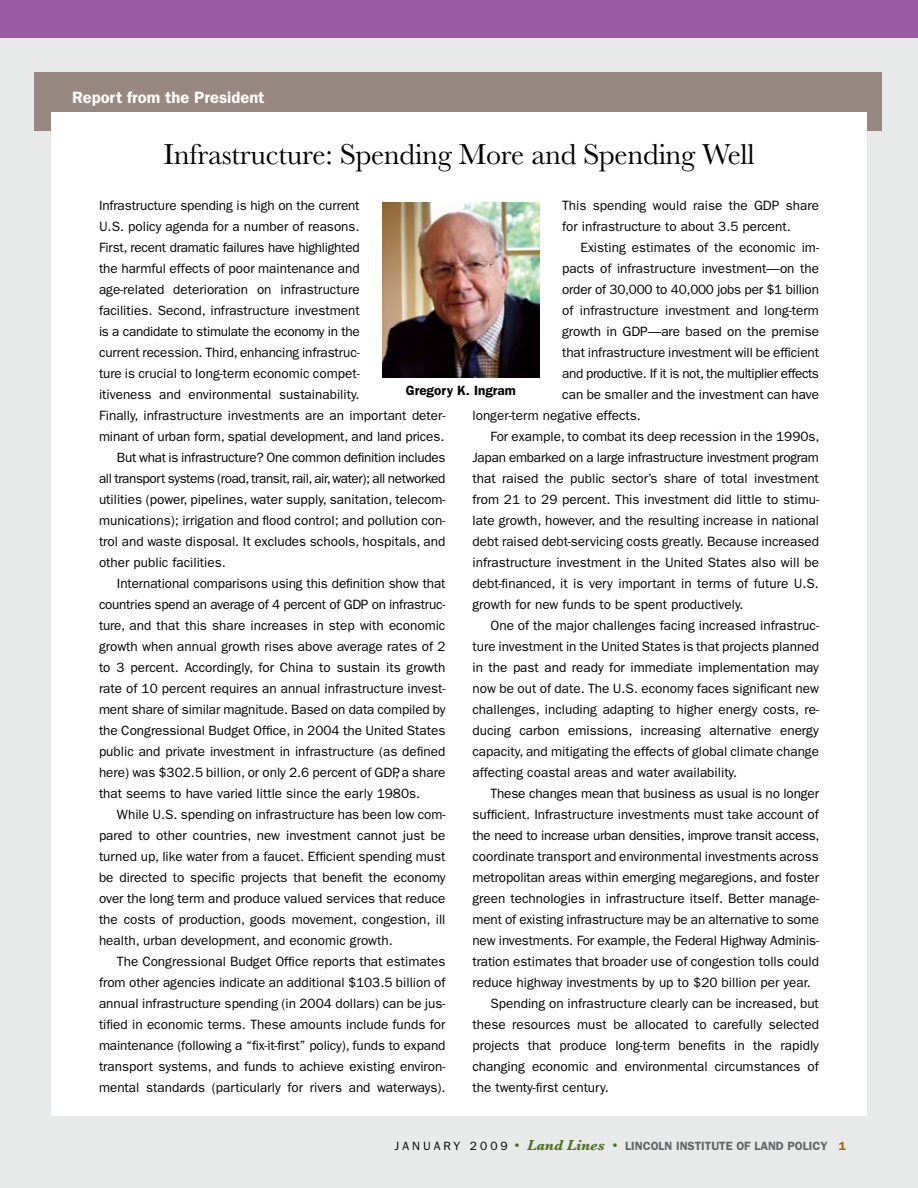
<style>
.page{position:relative;width:918px;height:1188px;background:#e8e9e9}
.page>*{position:absolute;margin:0;border:0;box-sizing:border-box;transform-origin:0 0}
.t1{font:30px "Baskerville";letter-spacing:-.01em;color:#000}
.t2{font:600 16.5px "ITC Franklin Gothic Std";color:#fff}
.t3{font:13.5px/21px "ITC Franklin Gothic Std";color:#000}
.t4{font:13.5px "ITC Franklin Gothic Std";letter-spacing:-.02em;color:#000}
.t5{font:13.5px "ITC Franklin Gothic Std";letter-spacing:-.03em;color:#000}
.t6{font:600 13.5px "ITC Franklin Gothic Std";color:#000}
.t7{font:600 12px "ITC Franklin Gothic Std";color:#636466}
.t8{font:12px "ITC Franklin Gothic Std";letter-spacing:.25em;color:#000}
.s1{font-weight:400;color:#000}
.s2{font-family:"Baskerville";font-weight:400;font-size:15px;color:#4c721d}
.s3{font-family:"Baskerville";font-weight:700;font-style:italic;font-size:15px;color:#4c721d}
</style>
<div class="page">
<div style="left:0;top:0;width:918px;height:38px;background:#9a5ba4"></div>
<div style="left:35px;top:72px;width:847px;height:59px;background:#978981"></div>
<div style="left:51px;top:112px;width:816px;height:1003px;background:#fff"></div>
<img style="left:382px;top:202px;width:158px;height:175px">
<p class="t2" style="left:72px;top:88px;width:194px">REPORT FROM THE PRESIDENT</p>
<h1 class="t1" style="left:164px;top:137px;width:593px">Infrastructure: Spending More and Spending Well</h1>
<p class="t3" style="left:99px;top:195px;width:262px">Infrastructure spending is high on the current</p>
<p class="t3" style="left:99px;top:216px;width:262px">U .S. policy agenda for a number of reasons.</p>
<p class="t4" style="left:99px;top:240px;width:262px">First, recent dramatic failures have highlighted</p>
<p class="t3" style="left:99px;top:258px;width:262px">the harmful effects of poor maintenance and</p>
<p class="t3" style="left:99px;top:279px;width:262px">age-related deterioration on infrastructure</p>
<p class="t3" style="left:99px;top:300px;width:262px">facilities. Second, infrastructure investment</p>
<p class="t4" style="left:99px;top:324px;width:262px">is a candidate to stimulate the economy in the</p>
<p class="t3" style="left:99px;top:342px;width:262px">current recession. Third, enhancing infrastruc-</p>
<p class="t3" style="left:99px;top:363px;width:262px">ture is crucial to long-term economic compet-</p>
<p class="t3" style="left:99px;top:384px;width:262px">itiveness and environmental sustainability.</p>
<p class="t3" style="left:99px;top:405px;width:348px">Finally, infrastructure investments are an important deter-</p>
<p class="t3" style="left:99px;top:426px;width:347px">minant of urban form, spatial development, and land prices.</p>
<p class="t4" style="left:117px;top:450px;width:330px">But what is infrastructure? One common definition includes</p>
<p class="t5" style="left:99px;top:471px;width:348px">all transport systems (road, transit, rail, air, water); all networked</p>
<p class="t3" style="left:99px;top:489px;width:348px">utilities (power, pipelines, water supply, sanitation, telecom-</p>
<p class="t3" style="left:99px;top:510px;width:348px">munications); irrigation and flood control; and pollution con-</p>
<p class="t3" style="left:99px;top:531px;width:348px">trol and waste disposal. It excludes schools, hospitals, and</p>
<p class="t3" style="left:99px;top:552px;width:128px">other public facilities.</p>
<p class="t3" style="left:117px;top:573px;width:330px">International comparisons using this definition show that</p>
<p class="t4" style="left:99px;top:597px;width:348px">countries spend an average of 4 percent of GDP on infrastruc-</p>
<p class="t3" style="left:99px;top:615px;width:348px">ture, and that this share increases in step with economic</p>
<p class="t3" style="left:99px;top:636px;width:348px">growth when annual growth rises above average rates of 2</p>
<p class="t3" style="left:99px;top:657px;width:348px">to 3 percent. Accordingly, for China to sustain its growth</p>
<p class="t3" style="left:99px;top:678px;width:348px">rate of 10 percent requires an annual infrastructure invest-</p>
<p class="t3" style="left:99px;top:699px;width:348px">ment share of similar magnitude. Based on data compiled by</p>
<p class="t3" style="left:99px;top:720px;width:348px">the Congressional Budget Office, in 2004 the U nited States</p>
<p class="t3" style="left:99px;top:741px;width:348px">public and private investment in infrastructure (as defined</p>
<p class="t3" style="left:99px;top:762px;width:348px">here) was $302.5 billion, or only 2.6 percent of GDP, a share</p>
<p class="t3" style="left:99px;top:783px;width:323px">that seems to have varied little since the early 1980s.</p>
<p class="t3" style="left:117px;top:804px;width:330px">While U .S. spending on infrastructure has been low com-</p>
<p class="t3" style="left:99px;top:825px;width:348px">pared to other countries, new investment cannot just be</p>
<p class="t3" style="left:99px;top:846px;width:348px">turned up, like water from a faucet. Efficient spending must</p>
<p class="t3" style="left:99px;top:867px;width:348px">be directed to specific projects that benefit the economy</p>
<p class="t3" style="left:99px;top:888px;width:348px">over the long term and produce valued services that reduce</p>
<p class="t3" style="left:99px;top:909px;width:348px">the costs of production, goods movement, congestion, ill</p>
<p class="t3" style="left:99px;top:930px;width:295px">health, urban development, and economic growth.</p>
<p class="t3" style="left:117px;top:951px;width:330px">The Congressional Budget Office reports that estimates</p>
<p class="t3" style="left:99px;top:972px;width:348px">from other agencies indicate an additional $103.5 billion of</p>
<p class="t3" style="left:99px;top:993px;width:348px">annual infrastructure spending (in 2004 dollars) can be jus-</p>
<p class="t3" style="left:99px;top:1014px;width:348px">tified in economic terms. These amounts include funds for</p>
<p class="t3" style="left:99px;top:1035px;width:348px">maintenance (following a “fix-it-first” policy), funds to expand</p>
<p class="t3" style="left:99px;top:1056px;width:348px">transport systems, and funds to achieve existing environ-</p>
<p class="t3" style="left:99px;top:1077px;width:348px">mental standards (particularly for rivers and waterways).</p>
<p class="t3" style="left:562px;top:195px;width:258px">This spending would raise the GDP share for infrastructure to about 3.5 percent.</p>
<p class="t3" style="left:580px;top:237px;width:240px">Existing estimates of the economic im-</p>
<p class="t3" style="left:562px;top:258px;width:258px">pacts of infrastructure investment—on the</p>
<p class="t4" style="left:562px;top:282px;width:258px">order of 30,000 to 40,000 jobs per $1 billion</p>
<p class="t3" style="left:562px;top:300px;width:258px">of infrastructure investment and long-term</p>
<p class="t3" style="left:562px;top:321px;width:258px">growth in GDP—are based on the premise</p>
<p class="t3" style="left:562px;top:342px;width:258px">that infrastructure investment will be efficient</p>
<p class="t5" style="left:562px;top:366px;width:258px">and productive. If it is not, the multiplier effects</p>
<p class="t3" style="left:562px;top:384px;width:258px">can be smaller and the investment can have</p>
<p class="t3" style="left:472px;top:405px;width:170px">longer-term negative effects.</p>
<p class="t3" style="left:490px;top:426px;width:331px">For example, to combat its deep recession in the 1990s,</p>
<p class="t4" style="left:472px;top:450px;width:348px">Japan embarked on a large infrastructure investment program</p>
<p class="t3" style="left:472px;top:468px;width:348px">that raised the public sector’s share of total investment</p>
<p class="t3" style="left:472px;top:489px;width:348px">from 21 to 29 percent. This investment did little to stimu-</p>
<p class="t3" style="left:472px;top:510px;width:348px">late growth, however, and the resulting increase in national</p>
<p class="t3" style="left:472px;top:531px;width:348px">debt raised debt-servicing costs greatly. Because increased</p>
<p class="t3" style="left:472px;top:552px;width:348px">infrastructure investment in the U nited States also will be</p>
<p class="t3" style="left:472px;top:573px;width:348px">debt-financed, it is very important in terms of future U .S.</p>
<p class="t3" style="left:472px;top:594px;width:273px">growth for new funds to be spent productively.</p>
<p class="t3" style="left:490px;top:615px;width:330px">One of the major challenges facing increased infrastruc-</p>
<p class="t3" style="left:472px;top:636px;width:348px">ture investment in the U nited States is that projects planned</p>
<p class="t3" style="left:472px;top:657px;width:348px">in the past and ready for immediate implementation may</p>
<p class="t3" style="left:472px;top:678px;width:348px">now be out of date. The U .S. economy faces significant new</p>
<p class="t3" style="left:472px;top:699px;width:348px">challenges, including adapting to higher energy costs, re-</p>
<p class="t3" style="left:472px;top:720px;width:348px">ducing carbon emissions, increasing alternative energy</p>
<p class="t3" style="left:472px;top:741px;width:348px">capacity, and mitigating the effects of global climate change</p>
<p class="t3" style="left:472px;top:762px;width:266px">affecting coastal areas and water availability.</p>
<p class="t3" style="left:490px;top:783px;width:330px">These changes mean that business as usual is no longer</p>
<p class="t3" style="left:472px;top:804px;width:348px">sufficient. Infrastructure investments must take account of</p>
<p class="t4" style="left:472px;top:828px;width:349px">the need to increase urban densities, improve transit access,</p>
<p class="t3" style="left:472px;top:846px;width:348px">coordinate transport and environmental investments across</p>
<p class="t3" style="left:472px;top:867px;width:348px">metropolitan areas within emerging megaregions, and foster</p>
<p class="t3" style="left:472px;top:888px;width:348px">green technologies in infrastructure itself. Better manage-</p>
<p class="t3" style="left:472px;top:909px;width:348px">ment of existing infrastructure may be an alternative to some</p>
<p class="t3" style="left:472px;top:930px;width:348px">new investments. For example, the Federal Highway Adminis-</p>
<p class="t3" style="left:472px;top:951px;width:348px">tration estimates that broader use of congestion tolls could</p>
<p class="t3" style="left:472px;top:972px;width:340px">reduce highway investments by up to $20 billion per year.</p>
<p class="t3" style="left:490px;top:993px;width:330px">Spending on infrastructure clearly can be increased, but</p>
<p class="t3" style="left:472px;top:1014px;width:348px">these resources must be allocated to carefully selected</p>
<p class="t3" style="left:472px;top:1035px;width:348px">projects that produce long-term benefits in the rapidly</p>
<p class="t3" style="left:472px;top:1056px;width:348px">changing economic and environmental circumstances of</p>
<p class="t3" style="left:472px;top:1077px;width:138px">the twenty-first century.</p>
<p class="t6" style="left:406px;top:382px;width:112px">GREGORY K. INGRAM</p>
<p class="t7" style="left:395px;top:1138px;width:434px"><span class="s1">J a n u a r y 2 0 0 9</span> <span class="s2">•</span> <span class="s3">Land Lines</span> <span class="s2">•</span> LINCOLN INSTITUTE OF LAND POLICY</p>
<p class="t8" style="left:391px;top:1139px;width:115px">January 2009</p>
</div>
